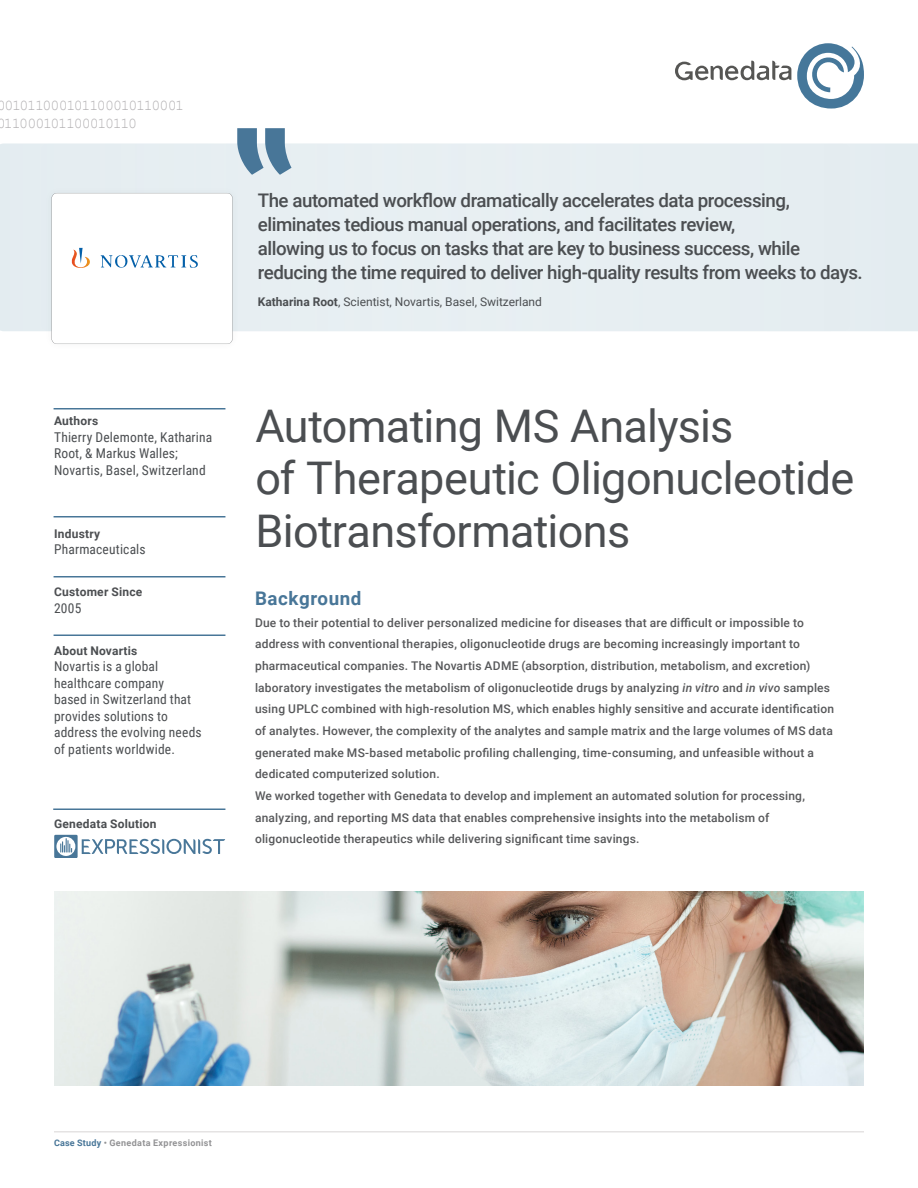
<style>
.page{position:relative;width:918px;height:1188px;background:#fff}
.page>*{position:absolute;margin:0;border:0;box-sizing:border-box;transform-origin:0 0}
._01_AppNote_CaseStudy_Cover_H1{font:45px/52.5px "Roboto";letter-spacing:-.015em;color:#4b4e51}
.Paragraph_Style_1{font:500 18.75px/24px "Roboto";letter-spacing:-.025em;color:#4b4e51}
.t1{font:700 18.75px "Roboto";letter-spacing:.035em;color:#487698}
.t2{font:15px/18px "Courier New";letter-spacing:-.09em;color:#b2b0b2}
._01_blue_box_H1{font:13.5px "Roboto Condensed";letter-spacing:.01em;color:#4b4e51}
._02_blue_box_running_TXT{font:13.5px/16.5px "Roboto Condensed";letter-spacing:.01em;color:#4b4e51}
.t3{font:500 12px/21.6px "Roboto";letter-spacing:.015em;color:#57585a}
.t4{font:12px "Roboto";color:#4b4e51}
._02_blue_box_running_TXT-2{font:700 12px "Roboto";letter-spacing:.02em;color:#4d4f52}
._01_blue_box_H1-2{font:700 12px "Roboto";letter-spacing:.02em;color:#4b4e51}
._02_blue_box_running_TXT-3{font:700 12px "Roboto";letter-spacing:.02em;color:#4b4e51}
.t5{font:700 9px "Roboto";letter-spacing:.035em;color:#939395}
.s1{font-weight:700}
.s2{font-style:italic}
.s3{color:#487698}
</style>
<div class="page">
<div style="left:850px;top:143px;width:68px;height:188px;background:#e4ecf1"></div>
<div style="left:0;top:143px;width:850px;height:188px;background:#e7eef2"></div>
<div style="left:42px;top:183px;width:201px;height:171px;background:#4b4e51;opacity:.03"></div>
<svg style="left:237px;top:128px;width:55px;height:47px;background:#84a3ba"></svg>
<svg style="left:797px;top:43px;width:67px;height:66px"></svg>
<svg style="left:675px;top:61px;width:116px;height:19px"></svg>
<svg style="left:52px;top:193px;width:181px;height:151px"></svg>
<hr style="left:54px;top:1131px;width:810px;height:1px;background:#e5e3e3">
<hr style="left:54px;top:408px;width:171px;height:2px;background:#487698">
<hr style="left:54px;top:516px;width:171px;height:2px;background:#487698">
<hr style="left:54px;top:576px;width:171px;height:2px;background:#487698">
<hr style="left:54px;top:634px;width:171px;height:2px;background:#487698">
<hr style="left:53px;top:808px;width:172px;height:2px;background:#487698">
<svg style="left:82px;top:839px;width:143px;height:15px"></svg>
<div style="left:54px;top:835px;width:23px;height:23px;background:#487698"></div>
<svg style="left:56px;top:837px;width:19px;height:19px"></svg>
<svg style="left:60px;top:838px;width:12px;height:15px"></svg>
<img style="left:54px;top:891px;width:810px;height:194px">
<p class="t2" style="left:-4px;top:96px;width:190px">001011000101100010110001<br>011000101100010110</p>
<p class="_01_blue_box_H1-2" style="left:54px;top:413px;width:46px">Authors</p>
<p class="_02_blue_box_running_TXT" style="left:54px;top:428px;width:160px">Thierry Delemonte, Katharina<br>Root, &amp; Markus Walles;</p>
<p class="_02_blue_box_running_TXT" style="left:54px;top:461px;width:153px">Novartis, Basel, Switzerland</p>
<p class="_02_blue_box_running_TXT-2" style="left:54px;top:525px;width:48px">Industry</p>
<p class="_02_blue_box_running_TXT" style="left:54px;top:541px;width:93px">Pharmaceuticals</p>
<p class="_02_blue_box_running_TXT-2" style="left:54px;top:584px;width:90px">Customer Since</p>
<p class="_01_blue_box_H1" style="left:54px;top:598px;width:29px">2005</p>
<p class="_01_blue_box_H1-2" style="left:54px;top:642px;width:85px">About Novartis</p>
<p class="_01_blue_box_H1" style="left:54px;top:657px;width:106px">Novartis is a global</p>
<p class="_01_blue_box_H1" style="left:54px;top:673px;width:111px">healthcare company</p>
<p class="_01_blue_box_H1" style="left:54px;top:690px;width:139px">based in Switzerland that</p>
<p class="_01_blue_box_H1" style="left:54px;top:706px;width:115px">provides solutions to</p>
<p class="_01_blue_box_H1" style="left:54px;top:723px;width:149px">address the evolving needs</p>
<p class="_01_blue_box_H1" style="left:54px;top:739px;width:122px">of patients worldwide.</p>
<p class="_02_blue_box_running_TXT-3" style="left:54px;top:815px;width:104px">Genedata Solution</p>
<p class="Paragraph_Style_1" style="left:258px;top:187px;width:607px">The automated workflow dramatically accelerates data processing, eliminates tedious manual operations, and facilitates review,<br>allowing us to focus on tasks that are key to business success, while reducing the time required to deliver high-quality results from weeks to days.</p>
<p class="t4" style="left:258px;top:293px;width:286px"><span class="s1">Katharina Root</span>, Scientist, Novartis, Basel, Switzerland</p>
<p class="_01_AppNote_CaseStudy_Cover_H1" style="left:256px;top:398px;width:600px">Automating MS Analysis<br>of Therapeutic Oligonucleotide<br>Biotransformations</p>
<p class="t1" style="left:255px;top:585px;width:108px">Background</p>
<p class="t3" style="left:255px;top:611px;width:581px">Due to their potential to deliver personalized medicine for diseases that are difficult or impossible to address with conventional therapies, oligonucleotide drugs are becoming increasingly important to pharmaceutical companies. The Novartis ADME (absorption, distribution, metabolism, and excretion) laboratory investigates the metabolism of oligonucleotide drugs by analyzing <span class="s2">in vitro</span> and <span class="s2">in vivo</span> samples using UPLC combined with high-resolution MS, which enables highly sensitive and accurate identification of analytes. However, the complexity of the analytes and sample matrix and the large volumes of MS data generated make MS-based metabolic profiling challenging, time-consuming, and unfeasible without a dedicated computerized solution.</p>
<p class="t3" style="left:255px;top:784px;width:552px">We worked together with Genedata to develop and implement an automated solution for processing, analyzing, and reporting MS data that enables comprehensive insights into the metabolism of oligonucleotide therapeutics while delivering significant time savings.</p>
<p class="t5" style="left:54px;top:1136px;width:159px"><span class="s3">Case Study</span> • Genedata Expressionist</p>
</div>
